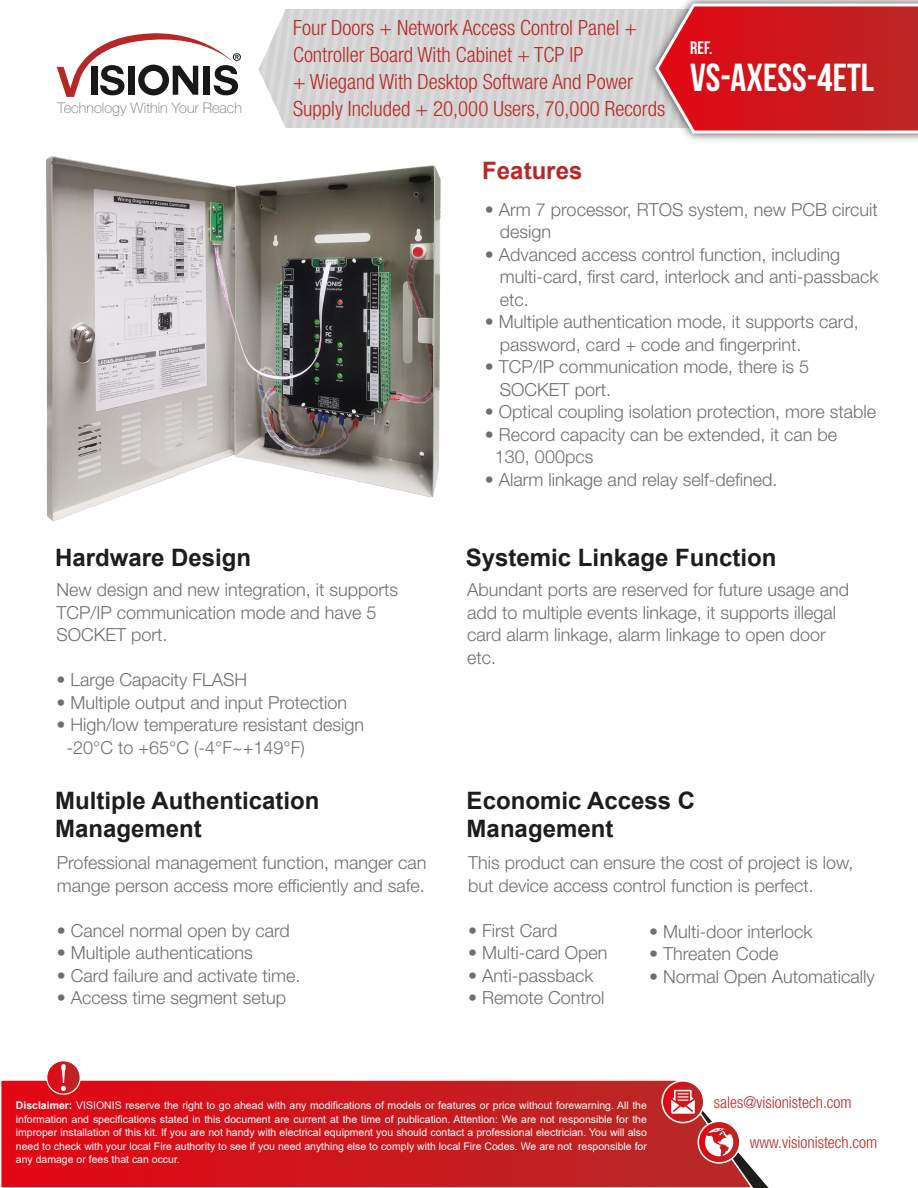
<style>
.page{position:relative;width:918px;height:1188px;background:#fff}
.page>*{position:absolute;margin:0;border:0;box-sizing:border-box;transform-origin:0 0}
.t1{font:39px "Bebas Neue";color:#fff}
.t2{font:700 24px/28.5px "Arial";color:#1d1d1b}
.t3{font:700 24px "Arial";color:#b92825}
.t4{font:300 condensed 21px/27px "Helvetica Neue LT Std";color:#b92825}
.t5{font:300 18px/22.5px "Helvetica Neue LT Std";color:#706f6f}
.t6{font:18px "Bebas Neue";color:#fff}
.t7{font:300 condensed 16.35px "Helvetica Neue LT Std";color:#b92825}
.t8{font:100 14.55px "Helvetica Neue LT Std";color:#707070}
.t9{font:10.5px/13.5px "Arial";color:#fff;text-align:justify}
.s1{font-weight:700}
</style>
<div class="page">
<svg style="left:258px;top:2px;width:660px;height:133px;background:#d6989a"></svg>
<svg style="left:1px;top:1080px;width:753px;height:108px;background:#cf2327"></svg>
<svg style="left:662px;top:1081px;width:42px;height:42px"></svg>
<div style="left:661px;top:1080px;width:44px;height:43px;border:2px solid #fff;border-radius:50%"></div>
<svg style="left:671px;top:1090px;width:24px;height:24px"></svg>
<svg style="left:698px;top:1121px;width:42px;height:42px"></svg>
<div style="left:698px;top:1121px;width:43px;height:43px;border:2px solid #fff;border-radius:50%"></div>
<svg style="left:705px;top:1128px;width:28px;height:28px"></svg>
<svg style="left:47px;top:1061px;width:33px;height:33px"></svg>
<div style="left:46px;top:1060px;width:35px;height:35px;border:1px solid #fff;border-radius:50%"></div>
<svg style="left:61px;top:1064px;width:5px;height:27px"></svg>
<svg style="left:57px;top:33px;width:184px;height:64px"></svg>
<img style="left:46px;top:156px;width:395px;height:365px">
<p class="t8" style="left:57px;top:100px;width:186px">Technology Within Your Reach</p>
<h2 class="t2" style="left:55px;top:543px;width:198px">Hardware Design</h2>
<p class="t4" style="left:293px;top:14px;width:374px">Four Doors + Network Access Control Panel + Controller Board With Cabinet + TCP IP<br>+ Wiegand With Desktop Software And Power Supply Included + 20,000 Users, 70,000 Records</p>
<h2 class="t3" style="left:482px;top:153px;width:102px">Features</h2>
<p class="t6" style="left:690px;top:38px;width:24px">ref.</p>
<h1 class="t1" style="left:690px;top:56px;width:186px">VS-AXESS-4ETL</h1>
<p class="t5" style="left:500px;top:198px;width:379px;text-indent:-15px">• Arm 7 processor, RTOS system, new PCB circuit design</p>
<p class="t5" style="left:500px;top:243px;width:380px;text-indent:-15px">• Advanced access control function, including multi-card, first card, interlock and anti-passback etc.</p>
<p class="t5" style="left:500px;top:310px;width:360px;text-indent:-15px">• Multiple authentication mode, it supports card, password, card + code and fingerprint.</p>
<p class="t5" style="left:500px;top:355px;width:311px;text-indent:-15px">• TCP/IP communication mode, there is 5<br>SOCKET port.</p>
<p class="t5" style="left:485px;top:400px;width:393px">• Optical coupling isolation protection, more stable</p>
<p class="t5" style="left:495px;top:423px;width:344px;text-indent:-10px">• Record capacity can be extended, it can be<br>130, 000pcs</p>
<p class="t5" style="left:485px;top:468px;width:294px">• Alarm linkage and relay self-defined.</p>
<h2 class="t2" style="left:466px;top:543px;width:312px">Systemic Linkage Function</h2>
<p class="t5" style="left:57px;top:578px;width:343px">New design and new integration, it supports<br>TCP/IP communication mode and have 5<br>SOCKET port.</p>
<p class="t5" style="left:57px;top:668px;width:192px">• Large Capacity FLASH</p>
<p class="t5" style="left:57px;top:691px;width:292px">• Multiple output and input Protection</p>
<p class="t5" style="left:67px;top:713px;width:299px;text-indent:-10px">• High/low temperature resistant design -20°C to +65°C (-4°F~+149°F)</p>
<h2 class="t2" style="left:55px;top:787px;width:266px">Multiple Authentication<br>Management</h2>
<p class="t5" style="left:57px;top:851px;width:371px">Professional management function, manger can mange person access more efficiently and safe.</p>
<p class="t5" style="left:57px;top:919px;width:235px">• Cancel normal open by card</p>
<p class="t5" style="left:57px;top:941px;width:198px">• Multiple authentications</p>
<p class="t5" style="left:57px;top:964px;width:245px">• Card failure and activate time.</p>
<p class="t5" style="left:57px;top:986px;width:231px">• Access time segment setup</p>
<p class="t5" style="left:467px;top:578px;width:383px">Abundant ports are reserved for future usage and add to multiple events linkage, it supports illegal card alarm linkage, alarm linkage to open door etc.</p>
<h2 class="t2" style="left:467px;top:787px;width:230px">Economic Access C<br>Management</h2>
<p class="t5" style="left:468px;top:851px;width:387px">This product can ensure the cost of project is low, but device access control function is perfect.</p>
<p class="t5" style="left:468px;top:919px;width:91px">• First Card</p>
<p class="t5" style="left:468px;top:941px;width:141px">• Multi-card Open</p>
<p class="t5" style="left:468px;top:964px;width:127px">• Anti-passback</p>
<p class="t5" style="left:468px;top:986px;width:138px">• Remote Control</p>
<p class="t5" style="left:649px;top:920px;width:165px">• Multi-door interlock</p>
<p class="t5" style="left:649px;top:942px;width:131px">• Threaten Code</p>
<p class="t5" style="left:649px;top:965px;width:227px">• Normal Open Automatically</p>
<p class="t9" style="left:16px;top:1099px;width:633px"><span class="s1">Disclaimer:</span> VISIONIS reserve the right to go ahead with any modifications of models or features or price without forewarning. All the information and specifications stated in this document are current at the time of publication. Attention: We are not responsible for the improper installation of this kit. If you are not handy with electrical equipment you should contact a professional electrician. You will also need to check with your local Fire authority to see if you need anything else to comply with local Fire Codes. We are not responsible for any damage or fees that can occur.</p>
<p class="t7" style="left:714px;top:1093px;width:139px">sales@visionistech.com</p>
<p class="t7" style="left:750px;top:1133px;width:129px">www.visionistech.com</p>
</div>
